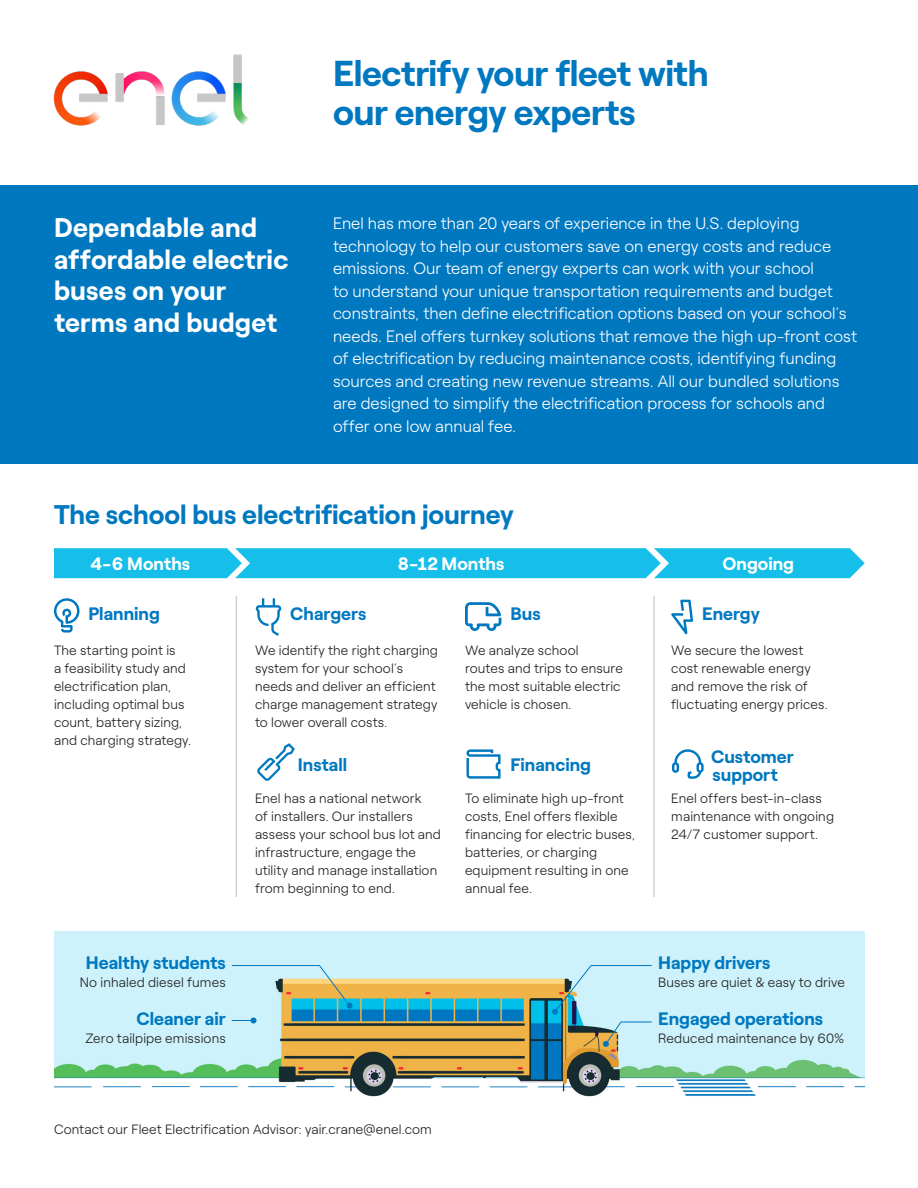
<style>
.page{position:relative;width:918px;height:1188px;background:#fff}
.page>*{position:absolute;margin:0;border:0;box-sizing:border-box;transform-origin:0 0}
.Title_24_26{font:700 36px/39px "Roobert ENEL";letter-spacing:-.015em;color:#0078c0}
.Heading_18_20{font:700 27px/31.5px "Roobert ENEL";letter-spacing:.01em;color:#fff}
.Heading_18_20-2{font:700 27px "Roobert ENEL";color:#0078c0}
.Heading_12_14{font:700 18px/18px "Roobert ENEL";color:#0078c0}
.Heading_12_14-2{font:700 18px "Roobert ENEL";color:#fff}
.Intro_11_15{font:300 16.5px/22.5px "Roobert ENEL";color:#fff}
.Body_copy_9_12{font:300 13.5px/18px "Roobert ENEL";letter-spacing:.01em;color:#231f20}
.Footer_-_contact_9pt{font:300 13.5px "Roobert ENEL";letter-spacing:.01em;color:#231f20}
</style>
<div class="page">
<img style="left:53px;top:54px;width:196px;height:72px">
<img style="left:54px;top:932px;width:810px;height:165px">
<svg style="left:552px;top:965px;width:100px;height:50px;background:#badfe4"></svg>
<svg style="left:603px;top:1021px;width:49px;height:26px"></svg>
<svg style="left:231px;top:965px;width:122px;height:44px;background:#b8d6c5"></svg>
<svg style="left:232px;top:1017px;width:24px;height:6px"></svg>
<div style="left:0;top:185px;width:918px;height:278px;background:#0078c0"></div>
<div style="left:54px;top:548px;width:811px;height:30px;background:#15bfe9"></div>
<svg style="left:465px;top:602px;width:36px;height:29px"></svg>
<hr style="left:236px;top:596px;width:1px;height:301px;background:#bcbdb8">
<hr style="left:654px;top:596px;width:1px;height:301px;background:#bcbdb8">
<svg style="left:466px;top:749px;width:35px;height:30px"></svg>
<svg style="left:256px;top:598px;width:25px;height:38px"></svg>
<svg style="left:672px;top:749px;width:32px;height:30px"></svg>
<svg style="left:671px;top:600px;width:22px;height:34px"></svg>
<svg style="left:257px;top:743px;width:38px;height:38px"></svg>
<svg style="left:54px;top:598px;width:26px;height:35px"></svg>
<p class="Heading_18_20" style="left:54px;top:210px;width:236px">Dependable and affordable electric buses on your terms and budget</p>
<p class="Title_24_26" style="left:333px;top:50px;width:377px">Electrify your fleet with our energy experts</p>
<p class="Intro_11_15" style="left:333px;top:211px;width:526px">Enel has more than 20 years of experience in the U.S. deploying technology to help our customers save on energy costs and reduce emissions. Our team of energy experts can work with your school<br>to understand your unique transportation requirements and budget constraints, then define electrification options based on your school’s needs. Enel offers turnkey solutions that remove the high up-front cost of electrification by reducing maintenance costs, identifying funding sources and creating new revenue streams. All our bundled solutions are designed to simplify the electrification process for schools and offer one low annual fee.</p>
<p class="Heading_18_20-2" style="left:54px;top:494px;width:461px">The school bus electrification journey</p>
<p class="Heading_12_14-2" style="left:90px;top:550px;width:101px">4-6 Months</p>
<p class="Heading_12_14-2" style="left:398px;top:550px;width:108px">8-12 Months</p>
<p class="Heading_12_14-2" style="left:722px;top:550px;width:73px">Ongoing</p>
<p class="Heading_12_14" style="left:89px;top:603px;width:73px">Planning</p>
<p class="Heading_12_14" style="left:290px;top:603px;width:78px">Chargers</p>
<p class="Body_copy_9_12" style="left:54px;top:641px;width:139px">The starting point is<br>a feasibility study and electrification plan, including optimal bus count, battery sizing, and charging strategy.</p>
<p class="Body_copy_9_12" style="left:255px;top:641px;width:184px">We identify the right charging system for your school’s needs and deliver an efficient charge management strategy to lower overall costs.</p>
<p class="Heading_12_14" style="left:298px;top:754px;width:51px">Install</p>
<p class="Heading_12_14" style="left:86px;top:952px;width:141px">Healthy students</p>
<p class="Body_copy_9_12" style="left:80px;top:972px;width:147px">No inhaled diesel fumes</p>
<p class="Heading_12_14" style="left:136px;top:1008px;width:91px">Cleaner air</p>
<p class="Body_copy_9_12" style="left:85px;top:1029px;width:142px">Zero tailpipe emissions</p>
<p class="Body_copy_9_12" style="left:255px;top:788px;width:187px">Enel has a national network<br>of installers. Our installers assess your school bus lot and infrastructure, engage the utility and manage installation from beginning to end.</p>
<p class="Heading_12_14" style="left:510px;top:603px;width:32px">Bus</p>
<p class="Body_copy_9_12" style="left:465px;top:641px;width:159px">We analyze school<br>routes and trips to ensure the most suitable electric vehicle is chosen.</p>
<p class="Heading_12_14" style="left:510px;top:754px;width:82px">Financing</p>
<p class="Heading_12_14" style="left:702px;top:603px;width:59px">Energy</p>
<p class="Body_copy_9_12" style="left:671px;top:641px;width:158px">We secure the lowest cost renewable energy and remove the risk of fluctuating energy prices.</p>
<p class="Heading_12_14" style="left:711px;top:746px;width:84px">Customer support</p>
<p class="Body_copy_9_12" style="left:465px;top:788px;width:172px">To eliminate high up-front costs, Enel offers flexible financing for electric buses, batteries, or charging equipment resulting in one annual fee.</p>
<p class="Body_copy_9_12" style="left:671px;top:788px;width:164px">Enel offers best-in-class maintenance with ongoing<br>24/7 customer support.</p>
<p class="Heading_12_14" style="left:658px;top:952px;width:114px">Happy drivers</p>
<p class="Body_copy_9_12" style="left:658px;top:972px;width:188px">Buses are quiet &amp; easy to drive</p>
<p class="Heading_12_14" style="left:658px;top:1008px;width:167px">Engaged operations</p>
<p class="Body_copy_9_12" style="left:658px;top:1029px;width:187px">Reduced maintenance by 60%</p>
<p class="Footer_-_contact_9pt" style="left:54px;top:1119px;width:379px">Contact our Fleet Electrification Advisor: yair.crane@enel.com</p>
</div>
